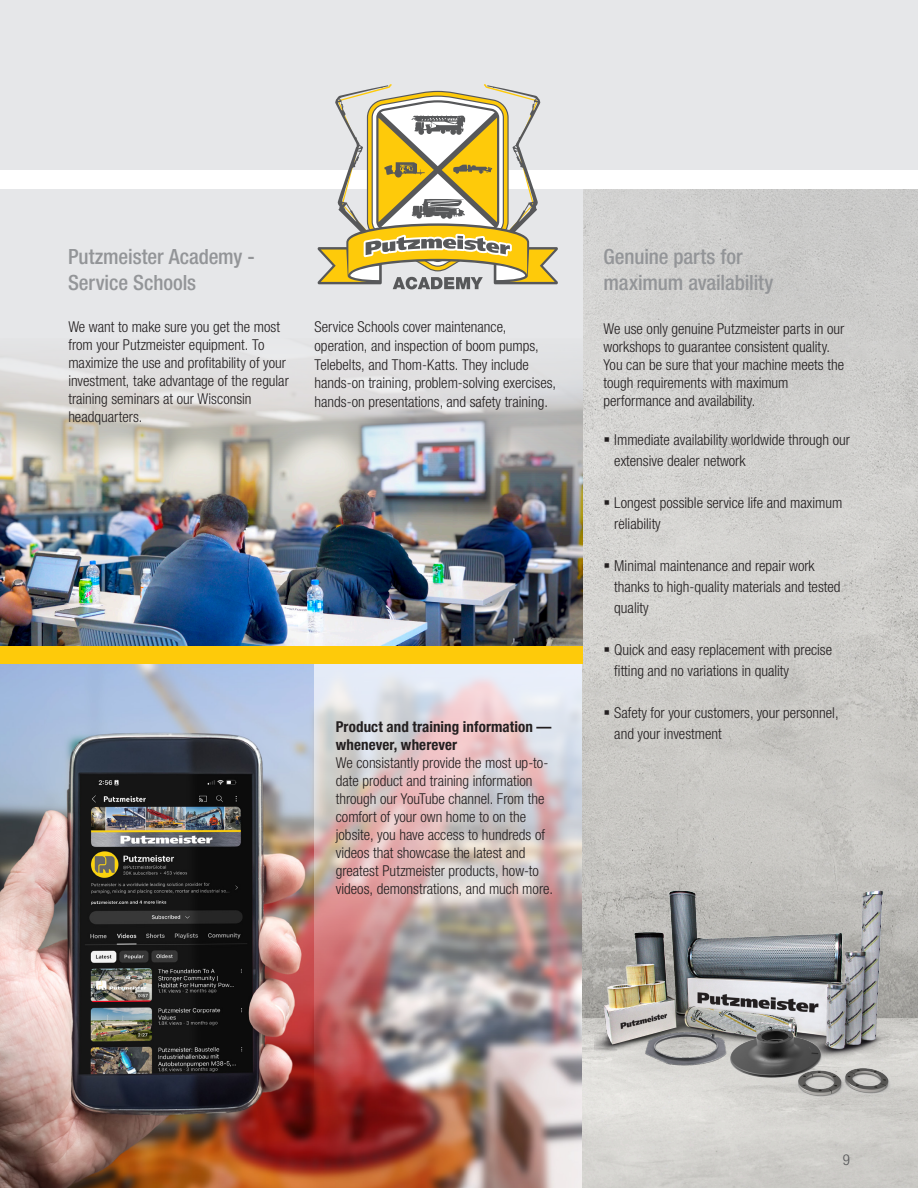
<style>
.page{position:relative;width:918px;height:1188px;background:#fff}
.page>*{position:absolute;margin:0;border:0;box-sizing:border-box;transform-origin:0 0}
.subhead_grey{font:500 condensed 21px/26.2px "Helvetica Neue LT Pro";letter-spacing:-.005em;color:#939598}
.copy_text{font:300 condensed 15px/18px "Helvetica Neue LT Pro";color:#231f20}
.t1{font:300 condensed 15px/21px "Helvetica Neue LT Std";color:#231f20}
.t2{font:700 condensed 15px/18px "Helvetica Neue LT Pro";letter-spacing:.005em;color:#231f20}
.Bullet_Copy{font:300 condensed 15px "Helvetica Neue LT Std";color:#57585a}
.s1{font-family:"Helvetica Neue LT Std"}
</style>
<div class="page">
<img style="left:0;top:664px;width:582px;height:524px">
<img style="left:582px;top:759px;width:336px;height:429px">
<img style="left:315px;top:664px;width:267px;height:456px">
<svg style="left:582px;top:189px;width:336px;height:570px;background:#cecdcb"></svg>
<img style="left:594px;top:859px;width:293px;height:242px">
<img style="left:638px;top:1026px;width:62px;height:48px">
<img style="left:700px;top:998px;width:192px;height:102px">
<div style="left:0;top:189px;width:582px;height:469px;background:#e6e7e9"></div>
<img style="left:0;top:353px;width:582px;height:294px">
<div style="left:0;top:647px;width:582px;height:17px;background:#feca0a"></div>
<svg style="left:318px;top:84px;width:240px;height:205px"></svg>
<svg style="left:605px;top:437px;width:4px;height:5px"></svg>
<svg style="left:605px;top:500px;width:4px;height:5px"></svg>
<svg style="left:605px;top:563px;width:4px;height:5px"></svg>
<svg style="left:605px;top:647px;width:4px;height:5px"></svg>
<svg style="left:605px;top:710px;width:4px;height:5px"></svg>
<p class="subhead_grey" style="left:68px;top:243px;width:188px">Putzmeister Academy -<br>Service Schools</p>
<p class="copy_text" style="left:68px;top:318px;width:222px">We want to make sure you get the most from your Putzmeister equipment. To maximize the use and profitability of your investment, take advantage of the regular training seminars at our Wisconsin headquarters.</p>
<p class="copy_text" style="left:315px;top:317px;width:243px;line-height:18.8px">Service Schools cover maintenance, operation, and inspection of boom pumps, Telebelts, and Thom-Katts. They include <span class="s1">hands-on training, problem-solving exercises, hands-on presentations, and safety training.</span></p>
<p class="t2" style="left:336px;top:717px;width:217px">Product and training information — whenever, wherever</p>
<p class="copy_text" style="left:336px;top:753px;width:219px">We consistantly provide the most up-to&shy;date product and training information through our YouTube channel. From the comfort of your own home to on the jobsite, you have access to hundreds of videos that showcase the latest and greatest Putzmeister products, how-to videos, demonstrations, and much more.</p>
<h1 class="subhead_grey" style="left:603px;top:243px;width:172px">Genuine parts for maximum availability</h1>
<p class="copy_text" style="left:603px;top:320px;width:242px">We use only genuine Putzmeister parts in our workshops to guarantee consistent quality.<br>You can be sure that your machine meets the tough requirements with maximum performance and availability.</p>
<p class="t1" style="left:614px;top:429px;width:237px">Immediate availability worldwide through our extensive dealer network</p>
<p class="t1" style="left:614px;top:492px;width:230px">Longest possible service life and maximum reliability</p>
<p class="t1" style="left:614px;top:555px;width:228px">Minimal maintenance and repair work thanks to high-quality materials and tested quality</p>
<p class="t1" style="left:614px;top:639px;width:219px">Quick and easy replacement with precise fitting and no variations in quality</p>
<p class="t1" style="left:614px;top:702px;width:226px">Safety for your customers, your personnel, and your investment</p>
<p class="Bullet_Copy" style="left:843px;top:1151px;width:9px">9</p>
</div>
